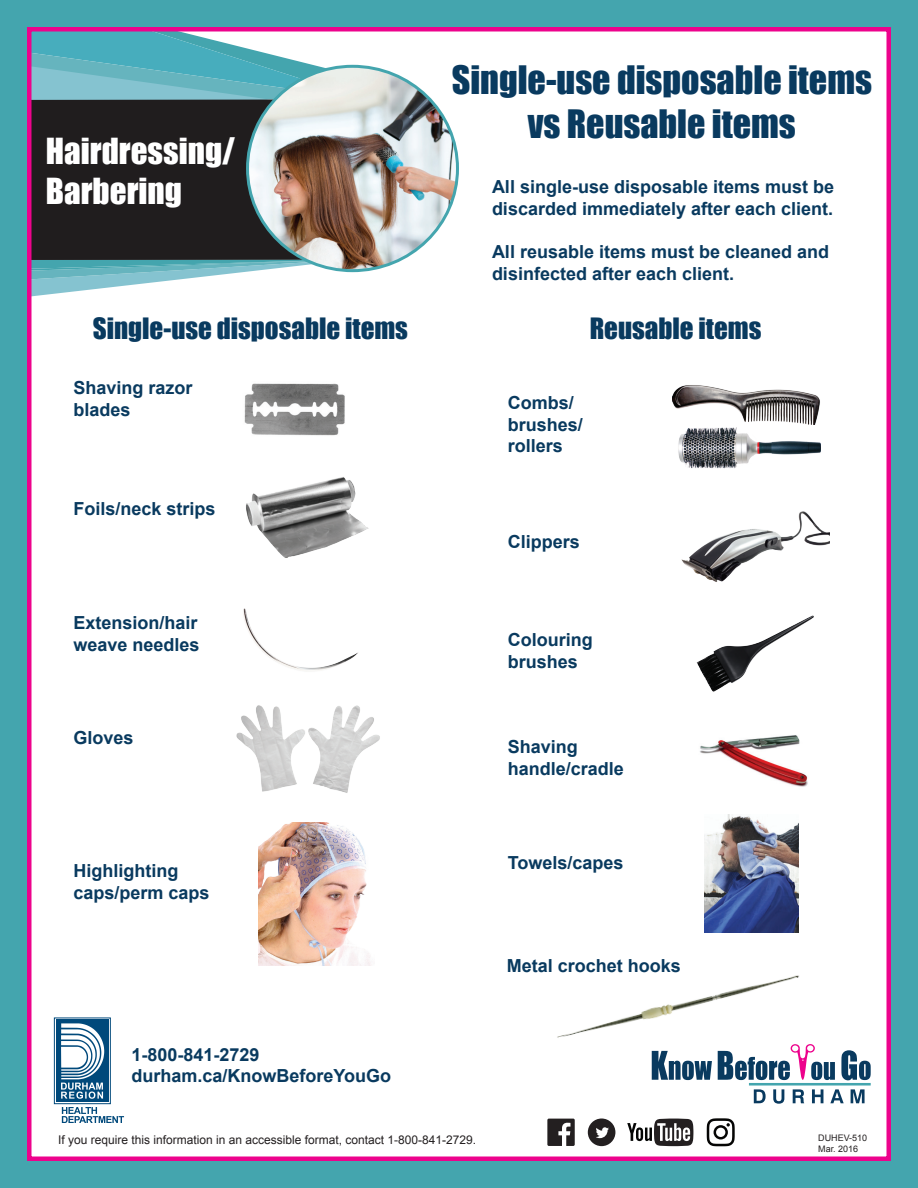
<style>
.page{position:relative;width:918px;height:1188px;background:#44a5ae}
.page>*{position:absolute;margin:0;border:0;box-sizing:border-box;transform-origin:0 0}
.DR_Blue_Title{font:36px "Impact";color:#093a5f}
.White_Text_large{font:33px "Impact";color:#fff}
.DR_Blue_18_font{font:27px "Impact";color:#093a5f}
.Bold_Text{font:700 18px/21.6px "Arial";color:#093a5f}
.Accessible_Statement{font:12px "Arial";color:#231f20}
.date{font:9px "Arial";color:#231f20}
</style>
<div class="page">
<div style="left:29px;top:29px;width:860px;height:1130px;background:#fff"></div>
<svg style="left:32px;top:32px;width:347px;height:265px"></svg>
<svg style="left:32px;top:66px;width:216px;height:33px;background:#72bbc7"></svg>
<div style="left:32px;top:99px;width:216px;height:161px;background:#201d1e"></div>
<div style="left:27px;top:27px;width:864px;height:1134px;border:4px solid #ed028c"></div>
<div style="left:54px;top:1018px;width:57px;height:86px;border:1px solid #00497b"></div>
<div style="left:56px;top:1020px;width:52px;height:82px;background:#00497b"></div>
<svg style="left:61px;top:1023px;width:43px;height:76px"></svg>
<svg style="left:62px;top:1107px;width:62px;height:15px"></svg>
<svg style="left:754px;top:1089px;width:12px;height:14px"></svg>
<svg style="left:773px;top:1089px;width:11px;height:15px"></svg>
<svg style="left:793px;top:1089px;width:11px;height:14px"></svg>
<svg style="left:812px;top:1089px;width:11px;height:14px"></svg>
<svg style="left:830px;top:1089px;width:14px;height:14px"></svg>
<svg style="left:851px;top:1089px;width:14px;height:14px"></svg>
<hr style="left:749px;top:1083px;width:122px;height:3px;background:#44a5ae">
<svg style="left:652px;top:1051px;width:60px;height:29px"></svg>
<svg style="left:841px;top:1050px;width:30px;height:30px"></svg>
<svg style="left:718px;top:1044px;width:117px;height:36px"></svg>
<img style="left:248px;top:66px;width:210px;height:203px">
<img style="left:236px;top:705px;width:144px;height:88px">
<img style="left:246px;top:477px;width:123px;height:81px">
<img style="left:673px;top:385px;width:147px;height:40px">
<img style="left:244px;top:383px;width:101px;height:53px">
<img style="left:243px;top:608px;width:115px;height:63px">
<img style="left:259px;top:822px;width:112px;height:144px">
<img style="left:678px;top:428px;width:142px;height:40px">
<img style="left:681px;top:511px;width:149px;height:71px">
<img style="left:696px;top:615px;width:118px;height:77px">
<img style="left:700px;top:735px;width:108px;height:52px">
<img style="left:705px;top:815px;width:94px;height:117px">
<img style="left:557px;top:975px;width:254px;height:75px">
<svg style="left:547px;top:1119px;width:28px;height:27px"></svg>
<svg style="left:627px;top:1119px;width:66px;height:27px"></svg>
<svg style="left:588px;top:1119px;width:27px;height:27px"></svg>
<svg style="left:707px;top:1118px;width:28px;height:28px"></svg>
<h2 class="White_Text_large" style="left:46px;top:125px;width:191px">Hairdressing/</h2>
<h2 class="White_Text_large" style="left:46px;top:165px;width:137px">Barbering</h2>
<p class="DR_Blue_18_font" style="left:93px;top:308px;width:317px">Single-use disposable items</p>
<p class="Bold_Text" style="left:73px;top:377px;width:121px">Shaving razor</p>
<p class="Bold_Text" style="left:73px;top:399px;width:59px">blades</p>
<p class="Bold_Text" style="left:73px;top:499px;width:144px">Foils/neck strips</p>
<p class="Bold_Text" style="left:73px;top:612px;width:126px">Extension/hair</p>
<p class="Bold_Text" style="left:73px;top:634px;width:128px">weave needles</p>
<p class="Bold_Text" style="left:73px;top:727px;width:62px">Gloves</p>
<p class="Bold_Text" style="left:73px;top:860px;width:106px">Highlighting</p>
<p class="Bold_Text" style="left:73px;top:882px;width:138px">caps/perm caps</p>
<p class="Bold_Text" style="left:132px;top:1044px;width:261px">1-800-841-2729 durham.ca/KnowBeforeYouGo</p>
<h1 class="DR_Blue_Title" style="left:452px;top:52px;width:422px">Single-use disposable items</h1>
<h1 class="DR_Blue_Title" style="left:528px;top:96px;width:269px">vs Reusable items</h1>
<p class="Bold_Text" style="left:492px;top:177px;width:344px">All single-use disposable items must be</p>
<p class="Bold_Text" style="left:492px;top:198px;width:343px">discarded immediately after each client.</p>
<p class="Bold_Text" style="left:492px;top:242px;width:339px">All reusable items must be cleaned and</p>
<p class="Bold_Text" style="left:492px;top:263px;width:244px">disinfected after each client.</p>
<p class="DR_Blue_18_font" style="left:590px;top:308px;width:173px">Reusable items</p>
<p class="Bold_Text" style="left:508px;top:392px;width:68px">Combs/</p>
<p class="Bold_Text" style="left:508px;top:414px;width:77px">brushes/</p>
<p class="Bold_Text" style="left:508px;top:436px;width:57px">rollers</p>
<p class="Bold_Text" style="left:508px;top:532px;width:74px">Clippers</p>
<p class="Bold_Text" style="left:508px;top:629px;width:86px">Colouring</p>
<p class="Bold_Text" style="left:508px;top:651px;width:72px">brushes</p>
<p class="Bold_Text" style="left:508px;top:737px;width:72px">Shaving</p>
<p class="Bold_Text" style="left:508px;top:758px;width:118px">handle/cradle</p>
<p class="Bold_Text" style="left:508px;top:852px;width:117px">Towels/capes</p>
<p class="Bold_Text" style="left:507px;top:955px;width:176px">Metal crochet hooks</p>
<p class="Accessible_Statement" style="left:58px;top:1132px;width:420px">If you require this information in an accessible format, contact 1-800-841-2729.</p>
<p class="date" style="left:818px;top:1132px;width:51px">DUHEV-510</p>
<p class="date" style="left:818px;top:1143px;width:42px">Mar. 2016</p>
</div>
